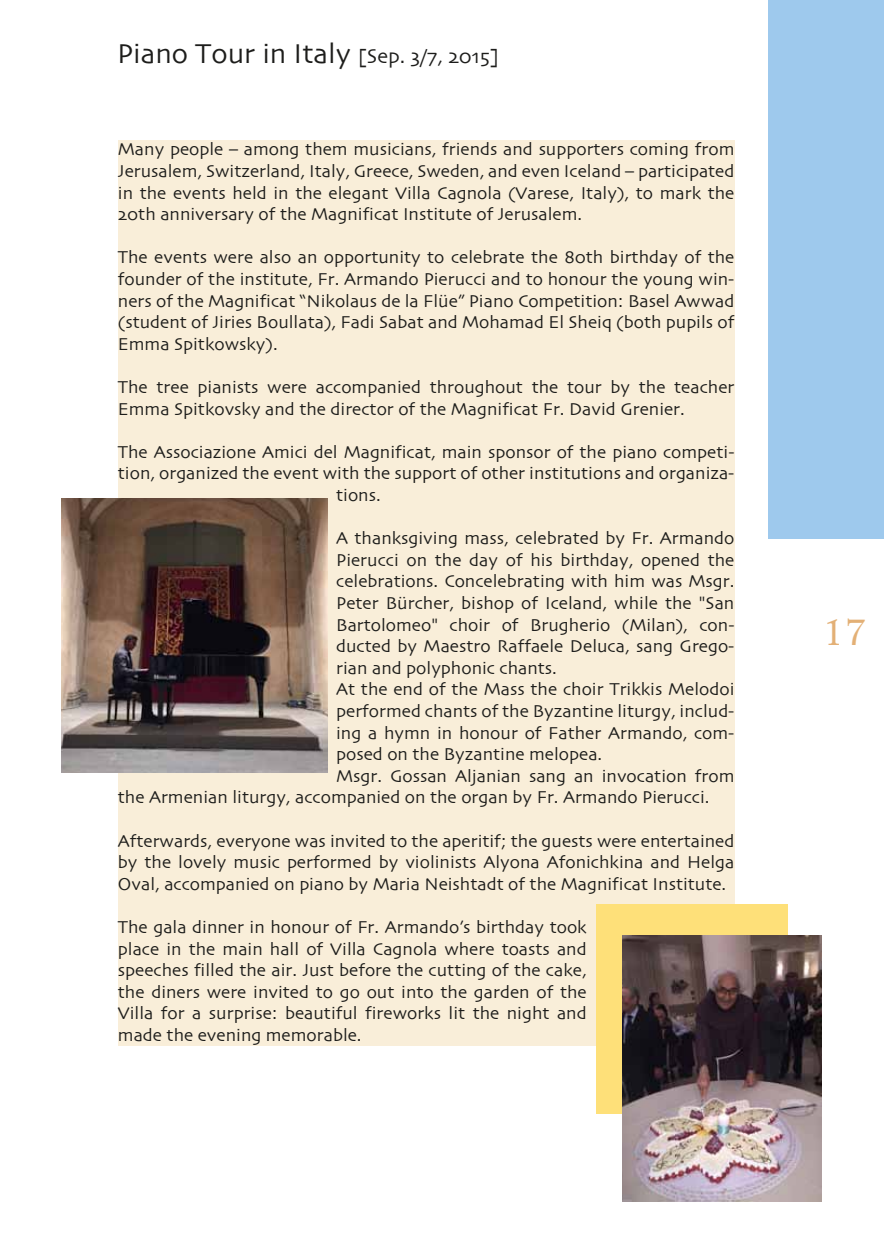
<style>
.page{position:relative;width:884px;height:1254px;background:#fff}
.page>*{position:absolute;margin:0;border:0;box-sizing:border-box;transform-origin:0 0}
.t1{font:40.5px "Footlight MT Light";color:#e3b076}
.t2{font:28.5px "Skia";color:#1d1d1b}
.t3{font:18px/21.6px "Skia";color:#1d1d1b;text-align:justify}
.s1{font-size:21px}
</style>
<div class="page">
<div style="left:118px;top:140px;width:616px;height:906px;background:#f9eed9"></div>
<div style="left:596px;top:904px;width:192px;height:210px;background:#fee079"></div>
<div style="left:768px;top:0;width:116px;height:538px;background:#9ec9ed"></div>
<img style="left:622px;top:935px;width:200px;height:267px">
<img style="left:62px;top:498px;width:265px;height:275px">
<h2 class="t2" style="left:117px;top:40px;width:383px">Piano Tour in Italy <span class="s1">[Sep. 3/7, 2015]</span></h2>
<p class="t3" style="left:118px;top:140px;width:618px">Many people – among them musicians, friends and supporters coming from Jerusalem, Switzerland, Italy, Greece, Sweden, and even Iceland – participated in the events held in the elegant Villa Cagnola (Varese, Italy), to mark the 20th anniversary of the Magnificat Institute of Jerusalem.</p>
<p class="t3" style="left:118px;top:248px;width:618px">The events were also an opportunity to celebrate the 80th birthday of the founder of the institute, Fr. Armando Pierucci and to honour the young win&shy;ners of the Magnificat “Nikolaus de la Flüe” Piano Competition: Basel Awwad (student of Jiries Boullata), Fadi Sabat and Mohamad El Sheiq (both pupils of Emma Spitkowsky).</p>
<p class="t3" style="left:118px;top:377px;width:618px">The tree pianists were accompanied throughout the tour by the teacher<br>Emma Spitkovsky and the director of the Magnificat Fr. David Grenier.</p>
<p class="t3" style="left:118px;top:442px;width:618px">The Associazione Amici del Magnificat, main sponsor of the piano competi-</p>
<p class="t3" style="left:118px;top:464px;width:618px">tion, organized the event with the support of other institutions and organiza-</p>
<p class="t3" style="left:336px;top:485px;width:46px">tions.</p>
<p class="t3" style="left:336px;top:528px;width:400px">A thanksgiving mass, celebrated by Fr. Armando</p>
<p class="t3" style="left:336px;top:550px;width:400px">Pierucci on the day of his birthday, opened the</p>
<p class="t3" style="left:336px;top:572px;width:400px">celebrations. Concelebrating with him was Msgr.</p>
<p class="t3" style="left:336px;top:593px;width:400px">Peter Bürcher, bishop of Iceland, while the "San</p>
<p class="t3" style="left:336px;top:615px;width:400px">Bartolomeo" choir of Brugherio (Milan), con-</p>
<p class="t3" style="left:336px;top:636px;width:400px">ducted by Maestro Raffaele Deluca, sang Grego-</p>
<p class="t3" style="left:336px;top:658px;width:222px">rian and polyphonic chants.</p>
<p class="t3" style="left:336px;top:680px;width:400px">At the end of the Mass the choir Trikkis Melodoi</p>
<p class="t3" style="left:336px;top:701px;width:400px">performed chants of the Byzantine liturgy, includ-</p>
<p class="t3" style="left:336px;top:723px;width:400px">ing a hymn in honour of Father Armando, com-</p>
<p class="t3" style="left:336px;top:744px;width:268px">posed on the Byzantine melopea.</p>
<p class="t3" style="left:336px;top:766px;width:400px">Msgr. Gossan Aljanian sang an invocation from</p>
<p class="t3" style="left:118px;top:788px;width:593px">the Armenian liturgy, accompanied on the organ by Fr. Armando Pierucci.</p>
<p class="t3" style="left:118px;top:831px;width:618px">Afterwards, everyone was invited to the aperitif; the guests were entertained by the lovely music performed by violinists Alyona Afonichkina and Helga Oval, accompanied on piano by Maria Neishtadt of the Magnificat Institute.</p>
<p class="t3" style="left:118px;top:917px;width:470px">The gala dinner in honour of Fr. Armando’s birthday took place in the main hall of Villa Cagnola where toasts and speeches filled the air. Just before the cutting of the cake, the diners were invited to go out into the garden of the Villa for a surprise: beautiful fireworks lit the night and made the evening memorable.</p>
<h1 class="t1" style="left:822px;top:617px;width:46px">17</h1>
</div>
